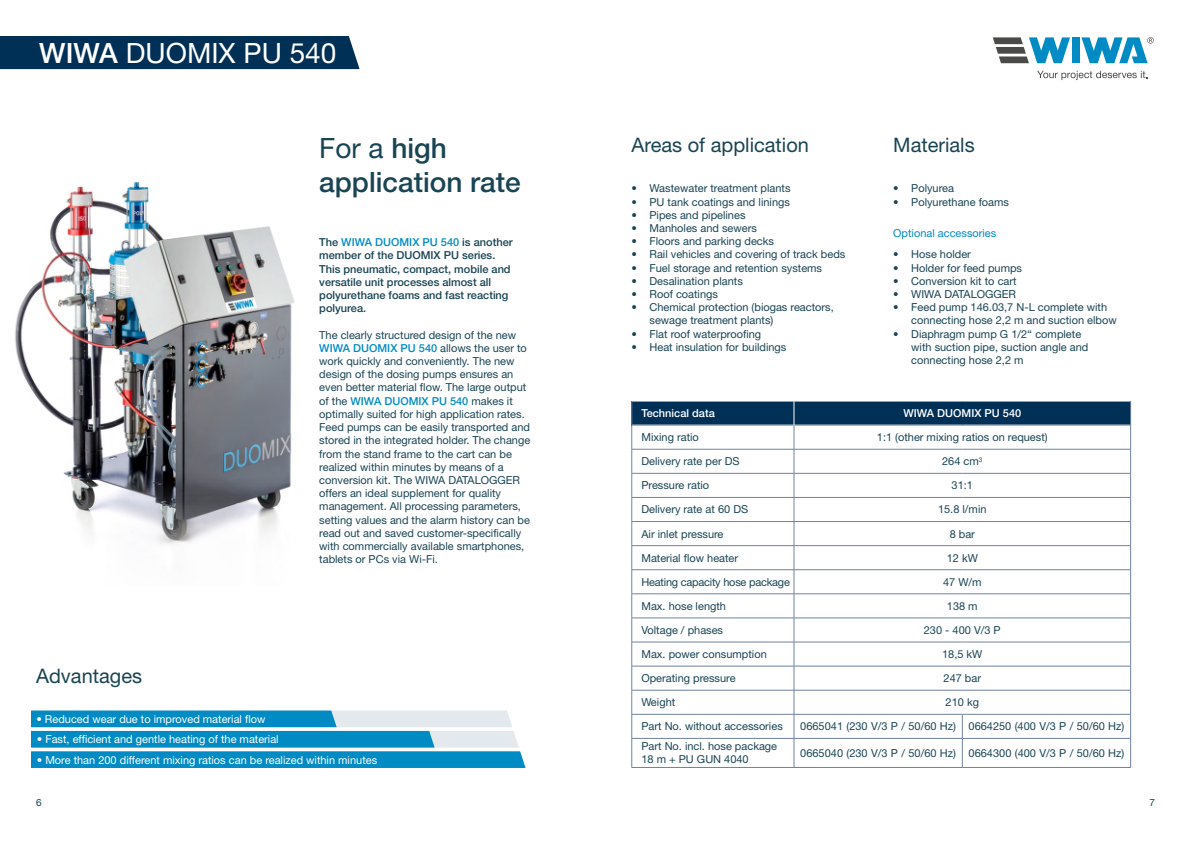
<style>
.page{position:relative;width:1191px;height:842px;background:#fff}
.page>*{position:absolute;margin:0;border:0;box-sizing:border-box;transform-origin:0 0}
.t1{font:500 28px/33.6px "Helvetica Neue LT Std";color:#194453}
.t2{font:28px "Helvetica Neue LT Std";color:#fff}
.t3{font:20px "Helvetica Neue LT Std";color:#194453}
.t4{font:11px/13.2px "Helvetica Neue LT Std";color:#194453}
.t5{font:500 11px/13.2px "Helvetica Neue LT Std";color:#194453}
.t6{font:11px "Helvetica Neue LT Std";color:#fff}
.t7{font:500 11px "Helvetica Neue LT Std";color:#fff}
.t8{font:11px "Helvetica Neue LT Std";letter-spacing:-.02em;color:#194453}
.t9{font:11px "Helvetica Neue LT Std";color:#008bc5}
.t10{font:10px "Helvetica Neue LT Std";color:#194453}
.s1{font-weight:500}
.s2{font-weight:400}
.s3{color:#008bc5}
.s4{font-weight:500;color:#008bc5}
</style>
<div class="page">
<svg style="left:1037px;top:71px;width:110px;height:9px"></svg>
<div style="left:1072px;top:37px;width:8px;height:26px;background:#008bc5"></div>
<svg style="left:992px;top:37px;width:78px;height:26px"></svg>
<svg style="left:1081px;top:37px;width:72px;height:26px"></svg>
<div style="left:0;top:36px;width:359px;height:33px;background:#003056"></div>
<svg style="left:31px;top:710px;width:495px;height:58px;background:#49aad3"></svg>
<div style="left:632px;top:401px;width:162px;height:24px;background:#003056"></div>
<div style="left:794px;top:401px;width:336px;height:24px;background:#003056"></div>
<hr style="left:631px;top:449px;width:163px;height:1px;background:#6f82a2">
<hr style="left:794px;top:449px;width:168px;height:1px;background:#6f82a2">
<hr style="left:962px;top:449px;width:168px;height:1px;background:#6f82a2">
<hr style="left:631px;top:473px;width:163px;height:1px;background:#6f82a2">
<hr style="left:794px;top:473px;width:168px;height:1px;background:#6f82a2">
<hr style="left:962px;top:473px;width:168px;height:1px;background:#6f82a2">
<hr style="left:631px;top:497px;width:163px;height:1px;background:#6f82a2">
<hr style="left:794px;top:497px;width:168px;height:1px;background:#6f82a2">
<hr style="left:962px;top:497px;width:168px;height:1px;background:#6f82a2">
<hr style="left:631px;top:521px;width:163px;height:1px;background:#6f82a2">
<hr style="left:794px;top:521px;width:168px;height:1px;background:#6f82a2">
<hr style="left:962px;top:521px;width:168px;height:1px;background:#6f82a2">
<hr style="left:631px;top:545px;width:163px;height:1px;background:#6f82a2">
<hr style="left:794px;top:545px;width:168px;height:1px;background:#6f82a2">
<hr style="left:962px;top:545px;width:168px;height:1px;background:#6f82a2">
<hr style="left:631px;top:569px;width:163px;height:1px;background:#6f82a2">
<hr style="left:794px;top:569px;width:168px;height:1px;background:#6f82a2">
<hr style="left:962px;top:569px;width:168px;height:1px;background:#6f82a2">
<hr style="left:631px;top:594px;width:163px;height:1px;background:#6f82a2">
<hr style="left:794px;top:594px;width:168px;height:1px;background:#6f82a2">
<hr style="left:962px;top:594px;width:168px;height:1px;background:#6f82a2">
<hr style="left:631px;top:618px;width:163px;height:1px;background:#6f82a2">
<hr style="left:794px;top:618px;width:168px;height:1px;background:#6f82a2">
<hr style="left:962px;top:618px;width:168px;height:1px;background:#6f82a2">
<hr style="left:631px;top:642px;width:163px;height:1px;background:#6f82a2">
<hr style="left:794px;top:642px;width:168px;height:1px;background:#6f82a2">
<hr style="left:962px;top:642px;width:168px;height:1px;background:#6f82a2">
<hr style="left:631px;top:666px;width:163px;height:1px;background:#6f82a2">
<hr style="left:794px;top:666px;width:168px;height:1px;background:#6f82a2">
<hr style="left:962px;top:666px;width:168px;height:1px;background:#6f82a2">
<hr style="left:631px;top:690px;width:163px;height:1px;background:#6f82a2">
<hr style="left:794px;top:690px;width:168px;height:1px;background:#6f82a2">
<hr style="left:962px;top:690px;width:168px;height:1px;background:#6f82a2">
<hr style="left:631px;top:714px;width:163px;height:1px;background:#6f82a2">
<hr style="left:794px;top:714px;width:168px;height:1px;background:#6f82a2">
<hr style="left:962px;top:714px;width:168px;height:1px;background:#6f82a2">
<hr style="left:631px;top:738px;width:163px;height:1px;background:#6f82a2">
<hr style="left:794px;top:738px;width:168px;height:1px;background:#6f82a2">
<hr style="left:962px;top:738px;width:168px;height:1px;background:#6f82a2">
<svg style="left:962px;top:714px;width:1px;height:53px"></svg>
<hr style="left:631px;top:767px;width:163px;height:1px;background:#6f82a2">
<hr style="left:794px;top:767px;width:168px;height:1px;background:#6f82a2">
<hr style="left:962px;top:767px;width:168px;height:1px;background:#6f82a2">
<hr style="left:794px;top:401px;width:168px;height:1px;background:#fff">
<hr style="left:962px;top:401px;width:168px;height:1px;background:#fff">
<svg style="left:1130px;top:401px;width:1px;height:366px"></svg>
<hr style="left:631px;top:401px;width:163px;height:1px;background:#fff">
<svg style="left:793px;top:401px;width:1px;height:366px"></svg>
<hr style="left:632px;top:425px;width:162px;height:1px;background:#fff">
<svg style="left:631px;top:401px;width:1px;height:366px"></svg>
<img style="left:15px;top:182px;width:280px;height:362px">
<h1 class="t2" style="left:39px;top:36px;width:298px"><span class="s1">WIWA</span> DUOMIX PU 540</h1>
<h1 class="t1" style="left:319px;top:131px;width:203px"><span class="s2">For a</span> high application rate</h1>
<h2 class="t3" style="left:36px;top:664px;width:107px">Advantages</h2>
<p class="t5" style="left:319px;top:236px;width:195px">The <span class="s3">WIWA DUOMIX PU 540</span> is another member of the DUOMIX PU series.<br>This pneumatic, compact, mobile and versatile unit processes almost all polyurethane foams and fast reacting polyurea.</p>
<p class="t4" style="left:319px;top:328px;width:212px">The clearly structured design of the new <span class="s4">WIWA DUOMIX PU 540</span> allows the user to work quickly and conveniently. The new design of the dosing pumps ensures an even better material flow. The large output of the <span class="s4">WIWA DUOMIX PU 540</span> makes it optimally suited for high application rates.<br>Feed pumps can be easily transported and stored in the integrated holder. The change from the stand frame to the cart can be realized within minutes by means of a conversion kit. The WIWA DATALOGGER offers an ideal supplement for quality management. All processing parameters, setting values and the alarm history can be read out and saved customer-specifically with commercially available smartphones, tablets or PCs via Wi-Fi.</p>
<p class="t6" style="left:36px;top:712px;width:230px">• Reduced wear due to improved material flow</p>
<p class="t6" style="left:37px;top:732px;width:243px">• Fast, efficient and gentle heating of the material</p>
<p class="t6" style="left:37px;top:753px;width:342px">• More than 200 different mixing ratios can be realized within minutes</p>
<h2 class="t3" style="left:631px;top:133px;width:179px">Areas of application</h2>
<p class="t4" style="left:631px;top:182px;width:160px">• Wastewater treatment plants</p>
<p class="t4" style="left:631px;top:195px;width:160px">• PU tank coatings and linings</p>
<p class="t4" style="left:631px;top:208px;width:115px">• Pipes and pipelines</p>
<p class="t4" style="left:631px;top:221px;width:127px">• Manholes and sewers</p>
<p class="t4" style="left:631px;top:234px;width:144px">• Floors and parking decks</p>
<p class="t4" style="left:631px;top:248px;width:215px">• Rail vehicles and covering of track beds</p>
<p class="t4" style="left:631px;top:261px;width:192px">• Fuel storage and retention systems</p>
<p class="t4" style="left:631px;top:274px;width:113px">• Desalination plants</p>
<p class="t4" style="left:631px;top:287px;width:88px">• Roof coatings</p>
<p class="t4" style="left:649px;top:300px;width:186px;text-indent:-18px">• Chemical protection (biogas reactors, sewage treatment plants)</p>
<p class="t4" style="left:631px;top:327px;width:131px">• Flat roof waterproofing</p>
<p class="t4" style="left:631px;top:340px;width:156px">• Heat insulation for buildings</p>
<h2 class="t3" style="left:893px;top:133px;width:83px">Materials</h2>
<p class="t4" style="left:893px;top:182px;width:62px">• Polyurea</p>
<p class="t4" style="left:893px;top:195px;width:117px">• Polyurethane foams</p>
<p class="t9" style="left:893px;top:227px;width:105px">Optional accessories</p>
<p class="t4" style="left:893px;top:248px;width:79px">• Hose holder</p>
<p class="t4" style="left:893px;top:261px;width:130px">• Holder for feed pumps</p>
<p class="t4" style="left:893px;top:274px;width:125px">• Conversion kit to cart</p>
<p class="t4" style="left:893px;top:287px;width:124px">• WIWA DATALOGGER</p>
<p class="t4" style="left:911px;top:300px;width:207px;text-indent:-18px">• Feed pump 146.03,7 N-L complete with connecting hose 2,2 m and suction elbow</p>
<p class="t4" style="left:911px;top:327px;width:179px;text-indent:-18px">• Diaphragm pump G 1/2‘‘ complete with suction pipe, suction angle and connecting hose 2,2 m</p>
<p class="t7" style="left:641px;top:406px;width:75px">Technical data</p>
<p class="t7" style="left:903px;top:406px;width:119px">WIWA DUOMIX PU 540</p>
<p class="t4" style="left:641px;top:430px;width:59px">Mixing ratio</p>
<p class="t4" style="left:877px;top:430px;width:172px">1:1 (other mixing ratios on request)</p>
<p class="t4" style="left:641px;top:454px;width:100px">Delivery rate per DS</p>
<p class="t4" style="left:942px;top:454px;width:42px">264 cm<sup>3</sup></p>
<p class="t4" style="left:641px;top:478px;width:69px">Pressure ratio</p>
<p class="t4" style="left:951px;top:478px;width:23px">31:1</p>
<p class="t4" style="left:641px;top:503px;width:108px">Delivery rate at 60 DS</p>
<p class="t4" style="left:938px;top:503px;width:50px">15.8 l/min</p>
<p class="t4" style="left:641px;top:527px;width:84px">Air inlet pressure</p>
<p class="t4" style="left:949px;top:527px;width:27px">8 bar</p>
<p class="t4" style="left:641px;top:551px;width:98px">Material flow heater</p>
<p class="t4" style="left:946px;top:551px;width:33px">12 kW</p>
<p class="t8" style="left:641px;top:575px;width:150px">Heating capacity hose package</p>
<p class="t4" style="left:943px;top:575px;width:40px">47 W/m</p>
<p class="t4" style="left:641px;top:599px;width:86px">Max. hose length</p>
<p class="t4" style="left:947px;top:599px;width:32px">138 m</p>
<p class="t4" style="left:641px;top:623px;width:83px">Voltage / phases</p>
<p class="t4" style="left:924px;top:623px;width:78px">230 - 400 V/3 P</p>
<p class="t4" style="left:641px;top:647px;width:127px">Max. power consumption</p>
<p class="t4" style="left:942px;top:647px;width:42px">18,5 kW</p>
<p class="t4" style="left:641px;top:671px;width:96px">Operating pressure</p>
<p class="t4" style="left:943px;top:671px;width:39px">247 bar</p>
<p class="t4" style="left:641px;top:695px;width:35px">Weight</p>
<p class="t4" style="left:945px;top:695px;width:35px">210 kg</p>
<p class="t4" style="left:641px;top:719px;width:143px">Part No. without accessories</p>
<p class="t4" style="left:800px;top:719px;width:325px">0665041 (230 V/3 P / 50/60 Hz) 0664250 (400 V/3 P / 50/60 Hz)</p>
<p class="t4" style="left:641px;top:739px;width:137px">Part No. incl. hose package<br>18 m + PU GUN 4040</p>
<p class="t4" style="left:800px;top:746px;width:325px">0665040 (230 V/3 P / 50/60 Hz) 0664300 (400 V/3 P / 50/60 Hz)</p>
<p class="t10" style="left:36px;top:796px;width:7px">6</p>
<p class="t10" style="left:1149px;top:796px;width:7px">7</p>
</div>
